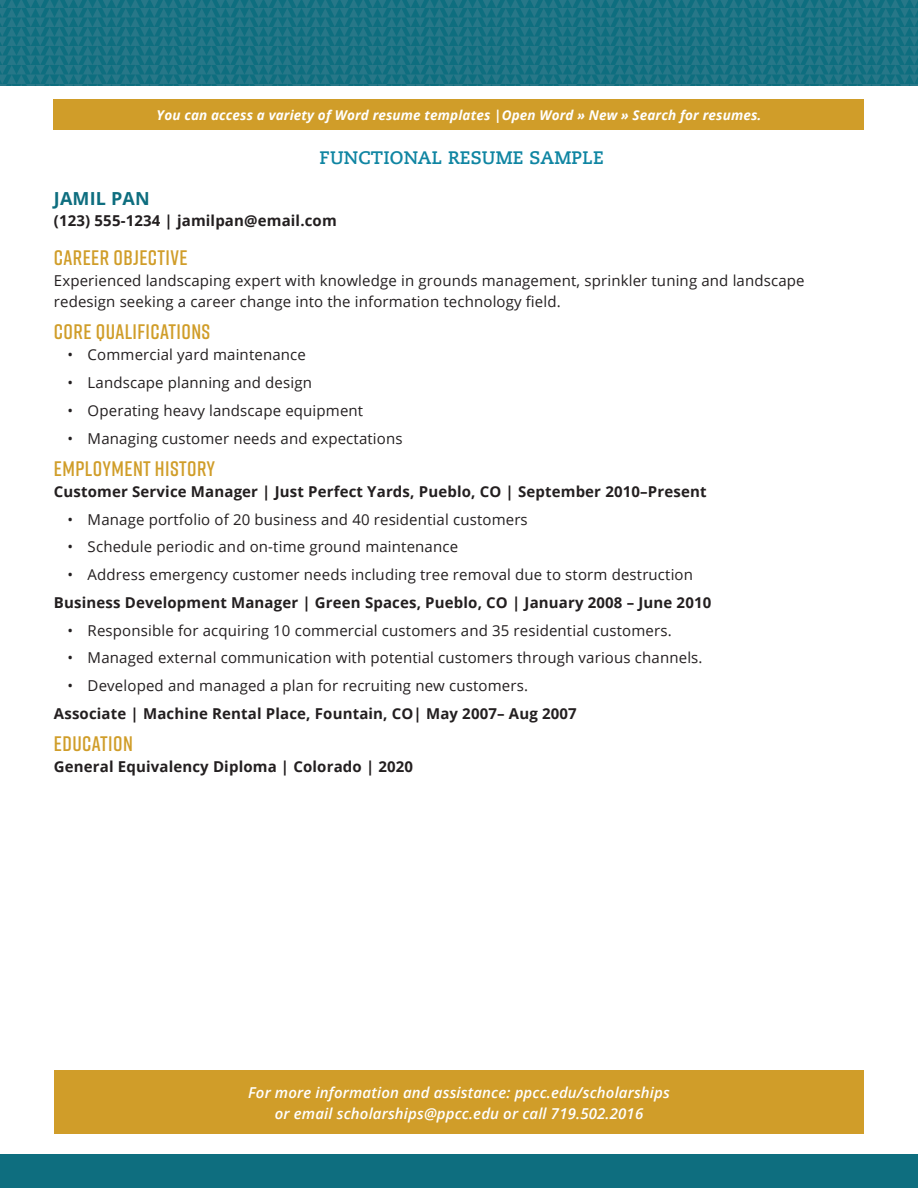
<style>
.page{position:relative;width:918px;height:1188px;background:#fff}
.page>*{position:absolute;margin:0;border:0;box-sizing:border-box;transform-origin:0 0}
.t1{font:600 21px "Rift";letter-spacing:.02em;color:#d09d29}
.Resume_Type{font:700 18px "Caecilia LT Pro 75";letter-spacing:.01em;color:#0f85a2}
.Name{font:700 18px "Open Sans";letter-spacing:.01em;color:#0e6e7f}
.Body_Copy{font:15px/21px "Open Sans";letter-spacing:.01em;color:#231f20}
.Body_Copy-2{font:700 15px "Open Sans";letter-spacing:.01em;color:#231f20}
.Body_Copy-3{font:italic 600 15px/21px "Open Sans";letter-spacing:.01em;color:#fff;text-align:center}
.Body_Copy-4{font:italic 700 13.5px "Open Sans";letter-spacing:.01em;color:#fff}
</style>
<div class="page">
<div style="left:54px;top:99px;width:810px;height:31px;background:#d09d29"></div>
<div style="left:0;top:1155px;width:918px;height:33px;background:#0e6e7f"></div>
<div style="left:0;top:0;width:918px;height:85px;background:linear-gradient(to right,#1a7283,#1a7283)"></div>
<div style="left:54px;top:1071px;width:810px;height:63px;background:#d09d29"></div>
<p class="Body_Copy-4" style="left:157px;top:105px;width:606px">You can access a variety of Word resume templates |Open Word » New » Search for resumes.</p>
<p class="Resume_Type" style="left:320px;top:145px;width:286px">FUNCTIONAL RESUME SAMPLE</p>
<p class="Name" style="left:54px;top:186px;width:97px">JAMIL PAN</p>
<p class="Body_Copy-2" style="left:54px;top:210px;width:284px">(123) 555-1234 | jamilpan@email.com</p>
<h1 class="t1" style="left:54px;top:243px;width:135px">CAREER OBJECTIVE</h1>
<p class="Body_Copy" style="left:54px;top:270px;width:752px">Experienced landscaping expert with knowledge in grounds management, sprinkler tuning and landscape redesign seeking a career change into the information technology field.</p>
<h1 class="t1" style="left:54px;top:317px;width:158px">CORE QUALIFICATIONS</h1>
<p class="Body_Copy" style="left:67px;top:344px;width:240px">• Commercial yard maintenance</p>
<p class="Body_Copy" style="left:67px;top:372px;width:246px">• Landscape planning and design</p>
<p class="Body_Copy" style="left:67px;top:400px;width:297px">• Operating heavy landscape equipment</p>
<p class="Body_Copy" style="left:67px;top:427px;width:337px">• Managing customer needs and expectations</p>
<h1 class="t1" style="left:54px;top:454px;width:163px">EMPLOYMENT HISTORY</h1>
<p class="Body_Copy-2" style="left:54px;top:481px;width:654px">Customer Service Manager | Just Perfect Yards, Pueblo, CO | September 2010–Present</p>
<p class="Body_Copy" style="left:67px;top:508px;width:462px">• Manage portfolio of 20 business and 40 residential customers</p>
<p class="Body_Copy" style="left:67px;top:536px;width:392px">• Schedule periodic and on-time ground maintenance</p>
<p class="Body_Copy" style="left:67px;top:564px;width:627px">• Address emergency customer needs including tree removal due to storm destruction</p>
<p class="Body_Copy-2" style="left:54px;top:592px;width:659px">Business Development Manager | Green Spaces, Pueblo, CO | January 2008 – June 2010</p>
<p class="Body_Copy" style="left:67px;top:619px;width:606px">• Responsible for acquiring 10 commercial customers and 35 residential customers.</p>
<p class="Body_Copy" style="left:67px;top:647px;width:637px">• Managed external communication with potential customers through various channels.</p>
<p class="Body_Copy" style="left:67px;top:675px;width:462px">• Developed and managed a plan for recruiting new customers.</p>
<p class="Body_Copy-2" style="left:54px;top:703px;width:524px">Associate | Machine Rental Place, Fountain, CO| May 2007– Aug 2007</p>
<h1 class="t1" style="left:54px;top:729px;width:81px">EDUCATION</h1>
<p class="Body_Copy-2" style="left:54px;top:756px;width:361px">General Equivalency Diploma | Colorado | 2020</p>
<p class="Body_Copy-3" style="left:248px;top:1081px;width:423px">For more information and assistance: ppcc.edu/scholarships or email scholarships@ppcc.edu or call 719.502.2016</p>
</div>
